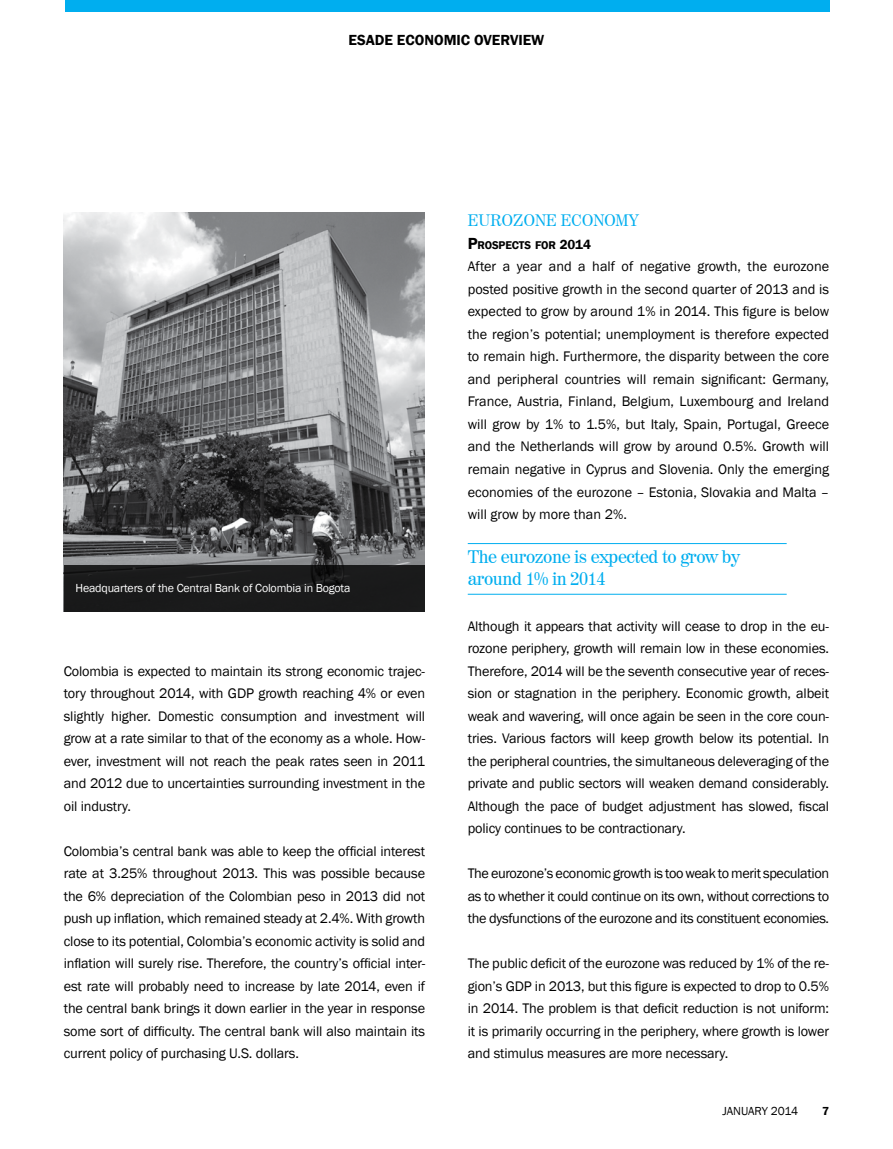
<style>
.page{position:relative;width:893px;height:1149px;background:#fff}
.page>*{position:absolute;margin:0;border:0;box-sizing:border-box;transform-origin:0 0}
.t1{font:18px/22.5px "Century 725 BT";letter-spacing:-.025em;color:#00aeef}
.t2{font:16.5px "Century 725 BT";color:#00aeef}
.t3{font:600 15px "Franklin Gothic";color:#000}
.t4{font:14.25px/22.5px "Franklin Gothic";letter-spacing:-.01em;color:#000;text-align:justify}
.t5{font:12px "Franklin Gothic";letter-spacing:-.015em;color:#fff}
.t6{font:12px "Franklin Gothic";letter-spacing:-.015em;color:#000}
.t7{font:600 12px "Franklin Gothic";color:#000}
.t8{font:600 11.55px "Franklin Gothic";letter-spacing:-.015em;color:#000}
.s1{font-size:16.5px}
.s2{font-size:13.5px}
</style>
<div class="page">
<div style="left:65px;top:0;width:764px;height:12px;background:#00aeef"></div>
<hr style="left:468px;top:543px;width:319px;height:1px;background:#00aeef">
<hr style="left:468px;top:593px;width:319px;height:1px;background:#00aeef">
<img style="left:64px;top:213px;width:360px;height:351px">
<div style="left:64px;top:564px;width:360px;height:47px;background:#1a1a1b"></div>
<p class="t3" style="left:349px;top:31px;width:197px">ESADE ECONOMIC OVERVIEW</p>
<p class="t5" style="left:75px;top:580px;width:276px">Headquarters of the Central Bank of Colombia in Bogota</p>
<p class="t4" style="left:64px;top:659px;width:363px">Colombia is expected to maintain its strong economic trajec&shy;tory throughout 2014, with GDP growth reaching 4% or even slightly higher. Domestic consumption and investment will grow at a rate similar to that of the economy as a whole. How&shy;ever, investment will not reach the peak rates seen in 2011 and 2012 due to uncertainties surrounding investment in the oil industry.</p>
<p class="t4" style="left:64px;top:839px;width:363px">Colombia’s central bank was able to keep the official interest rate at 3.25% throughout 2013. This was possible because the 6% depreciation of the Colombian peso in 2013 did not push up inflation, which remained steady at 2.4%. With growth close to its potential, Colombia’s economic activity is solid and inflation will surely rise. Therefore, the country’s official inter&shy;est rate will probably need to increase by late 2014, even if the central bank brings it down earlier in the year in response some sort of difficulty. The central bank will also maintain its current policy of purchasing U.S. dollars.</p>
<p class="t2" style="left:468px;top:210px;width:173px">Eurozone Economy</p>
<p class="t8" style="left:468px;top:238px;width:125px"><span class="s1">P</span>ROSPECTS FOR <span class="s2">2014</span></p>
<p class="t4" style="left:468px;top:255px;width:363px">After a year and a half of negative growth, the eurozone posted positive growth in the second quarter of 2013 and is expected to grow by around 1% in 2014. This figure is below the region’s potential; unemployment is therefore expected to remain high. Furthermore, the disparity between the core and peripheral countries will remain significant: Germany, France, Austria, Finland, Belgium, Luxembourg and Ireland will grow by 1% to 1.5%, but Italy, Spain, Portugal, Greece and the Netherlands will grow by around 0.5%. Growth will remain negative in Cyprus and Slovenia. Only the emerging economies of the eurozone – Estonia, Slovakia and Malta – will grow by more than 2%.</p>
<p class="t1" style="left:468px;top:545px;width:274px">The eurozone is expected to grow by around 1% in 2014</p>
<p class="t4" style="left:468px;top:614px;width:363px">Although it appears that activity will cease to drop in the eu&shy;rozone periphery, growth will remain low in these economies.<br>Therefore, 2014 will be the seventh consecutive year of reces&shy;sion or stagnation in the periphery. Economic growth, albeit weak and wavering, will once again be seen in the core coun&shy;tries. Various factors will keep growth below its potential. In the peripheral countries, the simultaneous deleveraging of the private and public sectors will weaken demand considerably.<br>Although the pace of budget adjustment has slowed, fiscal policy continues to be contractionary.</p>
<p class="t4" style="left:468px;top:862px;width:363px">The eurozone’s economic growth is too weak to merit speculation as to whether it could continue on its own, without corrections to the dysfunctions of the eurozone and its constituent economies.</p>
<p class="t4" style="left:468px;top:952px;width:363px">The public deficit of the eurozone was reduced by 1% of the re&shy;gion’s GDP in 2013, but this figure is expected to drop to 0.5% in 2014. The problem is that deficit reduction is not uniform: it is primarily occurring in the periphery, where growth is lower and stimulus measures are more necessary.</p>
<p class="t6" style="left:722px;top:1102px;width:77px">JANUARY 2014</p>
<p class="t7" style="left:822px;top:1102px;width:9px">7</p>
</div>
